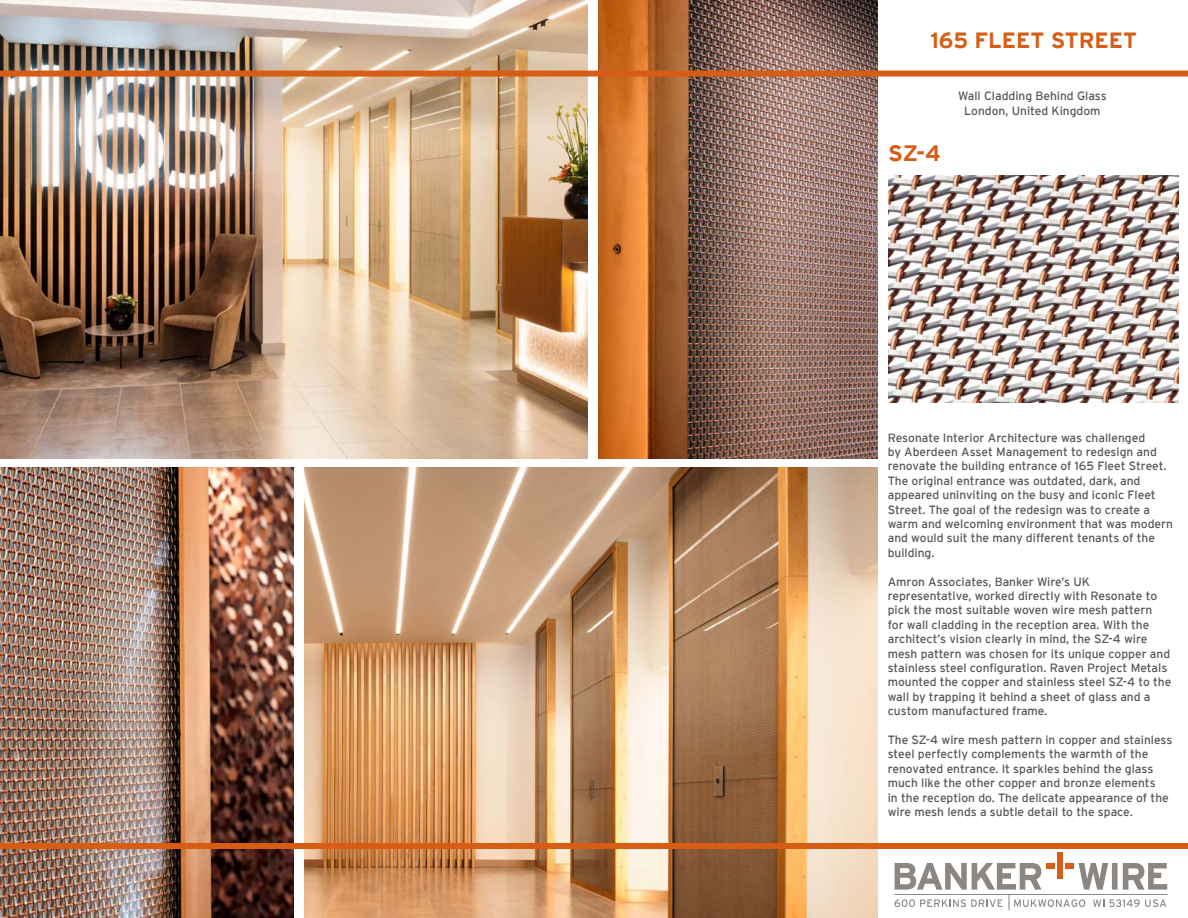
<style>
.page{position:relative;width:1188px;height:918px;background:#fff}
.page>*{position:absolute;margin:0;border:0;box-sizing:border-box;transform-origin:0 0}
.t1{font:700 22.35px "Interstate";color:#d75d14}
.t2{font:700 22.05px "Interstate";color:#d75d14}
.t3{font:12px/14.4px "Interstate";color:#57585a}
</style>
<div class="page">
<img style="left:0;top:0;width:588px;height:459px">
<img style="left:305px;top:468px;width:573px;height:450px">
<img style="left:598px;top:0;width:280px;height:459px">
<img style="left:0;top:468px;width:294px;height:450px">
<div style="left:0;top:71px;width:1188px;height:6px;background:#d75d14"></div>
<div style="left:0;top:843px;width:1188px;height:6px;background:#d75d14"></div>
<svg style="left:895px;top:863px;width:272px;height:47px"></svg>
<div style="left:1057px;top:853px;width:6px;height:26px;background:#d75d14"></div>
<div style="left:1046px;top:863px;width:8px;height:6px;background:#d75d14"></div>
<div style="left:1065px;top:863px;width:8px;height:6px;background:#d75d14"></div>
<img style="left:889px;top:176px;width:290px;height:227px">
<p class="t2" style="left:931px;top:28px;width:208px">165 FLEET STREET</p>
<p class="t1" style="left:888px;top:141px;width:54px">SZ-4</p>
<p class="t3" style="left:958px;top:89px;width:150px">Wall Cladding Behind Glass</p>
<p class="t3" style="left:964px;top:103px;width:138px">London, United Kingdom</p>
<p class="t3" style="left:888px;top:430px;width:287px">Resonate Interior Architecture was challenged<br>by Aberdeen Asset Management to redesign and renovate the building entrance of 165 Fleet Street.<br>The original entrance was outdated, dark, and appeared uninviting on the busy and iconic Fleet Street. The goal of the redesign was to create a warm and welcoming environment that was modern and would suit the many different tenants of the building.</p>
<p class="t3" style="left:888px;top:574px;width:285px">Amron Associates, Banker Wire’s UK representative, worked directly with Resonate to pick the most suitable woven wire mesh pattern<br>for wall cladding in the reception area. With the architect’s vision clearly in mind, the SZ-4 wire mesh pattern was chosen for its unique copper and stainless steel configuration. Raven Project Metals mounted the copper and stainless steel SZ-4 to the wall by trapping it behind a sheet of glass and a custom manufactured frame.</p>
<p class="t3" style="left:888px;top:732px;width:286px">The SZ-4 wire mesh pattern in copper and stainless steel perfectly complements the warmth of the renovated entrance. It sparkles behind the glass much like the other copper and bronze elements<br>in the reception do. The delicate appearance of the wire mesh lends a subtle detail to the space.</p>
</div>
